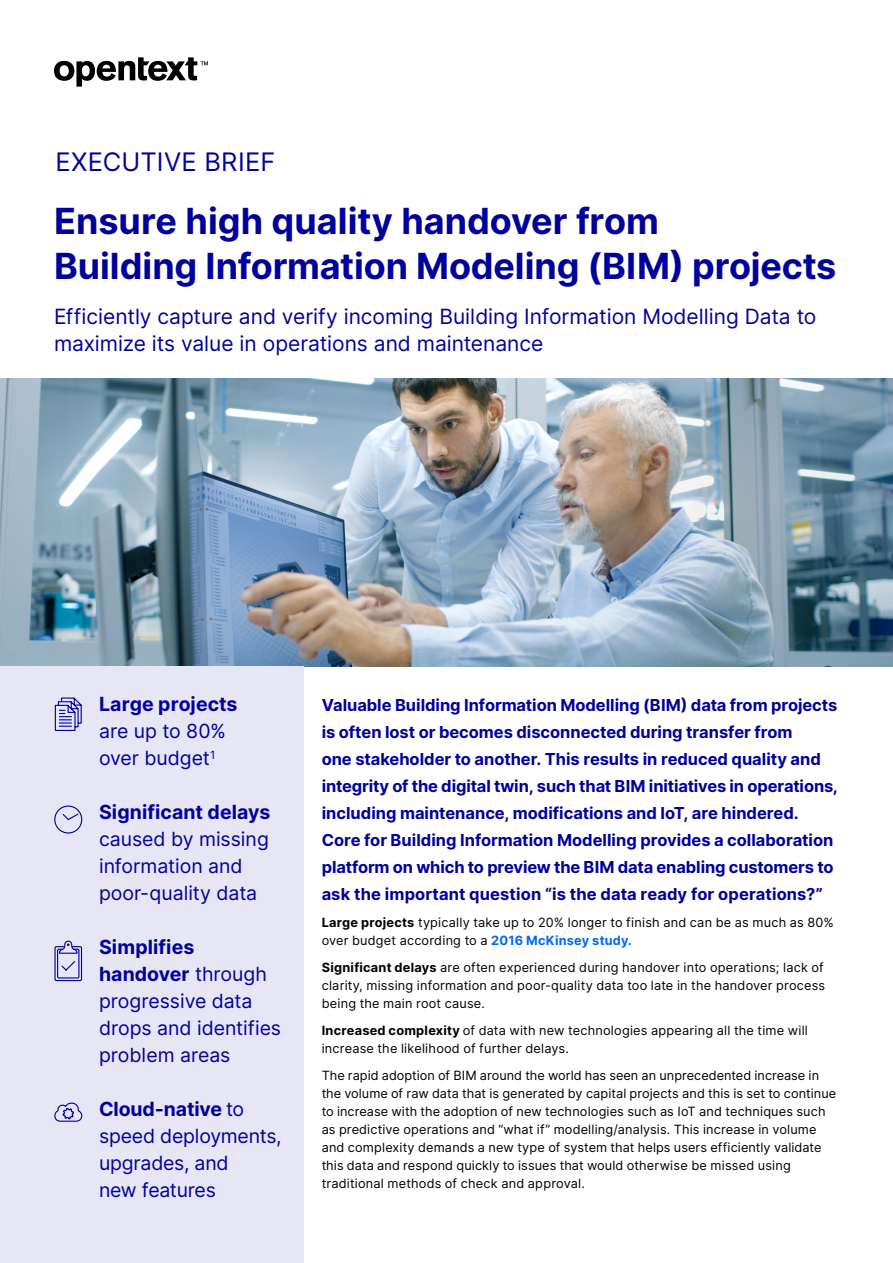
<style>
.page{position:relative;width:893px;height:1263px;background:#fff}
.page>*{position:absolute;margin:0;border:0;box-sizing:border-box;transform-origin:0 0}
.t1{font:700 36px/45px "Inter";color:#00009f}
.Document_type{font:25.5px "Inter";letter-spacing:.01em;color:#00009f}
.t2{font:21px/27px "Inter";color:#00009f}
.Sidebar_Stat{font:19.5px/27px "Inter";letter-spacing:-.005em;color:#00009f}
.Introduction_Paragra{font:700 16.5px/27px "Inter";letter-spacing:-.005em;color:#00009f}
.Body{font:12.75px/18px "Inter";letter-spacing:.01em;color:#000}
.s1{font-weight:700}
.s2{font-weight:700;color:#06f}
</style>
<div class="page">
<svg style="left:54px;top:57px;width:154px;height:30px"></svg>
<img style="left:0;top:378px;width:892px;height:288px">
<div style="left:0;top:666px;width:304px;height:597px;background:#e6e6f5"></div>
<svg style="left:54px;top:697px;width:28px;height:34px"></svg>
<svg style="left:54px;top:805px;width:29px;height:29px"></svg>
<svg style="left:54px;top:940px;width:29px;height:42px"></svg>
<svg style="left:54px;top:1102px;width:29px;height:20px"></svg>
<p class="Document_type" style="left:55px;top:143px;width:221px">EXECUTIVE BRIEF</p>
<h1 class="t1" style="left:54px;top:198px;width:784px">Ensure high quality handover from<br>Building Information Modeling (BIM) projects</h1>
<h2 class="t2" style="left:54px;top:302px;width:764px">Efficiently capture and verify incoming Building Information Modelling Data to maximize its value in operations and maintenance</h2>
<p class="Sidebar_Stat" style="left:99px;top:690px;width:140px"><span class="s1">Large projects </span>are up to 80% over budget<sup>1</sup></p>
<p class="Sidebar_Stat" style="left:99px;top:798px;width:173px"><span class="s1">Significant delays </span>caused by missing information and poor-quality data</p>
<p class="Sidebar_Stat" style="left:99px;top:933px;width:184px"><span class="s1">Simplifies handover</span> through progressive data drops and identifies problem areas</p>
<p class="Sidebar_Stat" style="left:99px;top:1095px;width:184px"><span class="s1">Cloud-native</span> to speed deployments, upgrades, and<br>new features</p>
<p class="Introduction_Paragra" style="left:322px;top:691px;width:518px">Valuable Building Information Modelling (BIM) data from projects is often lost or becomes disconnected during transfer from<br>one stakeholder to another. This results in reduced quality and integrity of the digital twin, such that BIM initiatives in operations, including maintenance, modifications and IoT, are hindered.<br>Core for Building Information Modelling provides a collaboration platform on which to preview the BIM data enabling customers to ask the important question “is the data ready for operations?”</p>
<p class="Body" style="left:322px;top:913px;width:514px"><span class="s1">Large projects</span> typically take up to 20% longer to finish and can be as much as 80% over budget according to a <span class="s2">2016 McKinsey study.</span></p>
<p class="Body" style="left:322px;top:958px;width:505px;text-align:justify"><span class="s1">Significant delays</span> are often experienced during handover into operations; lack of clarity, missing information and poor-quality data too late in the handover process being the main root cause.</p>
<p class="Body" style="left:322px;top:1021px;width:488px"><span class="s1">Increased complexity</span> of data with new technologies appearing all the time will increase the likelihood of further delays.</p>
<p class="Body" style="left:322px;top:1066px;width:516px">The rapid adoption of BIM around the world has seen an unprecedented increase in the volume of raw data that is generated by capital projects and this is set to continue to increase with the adoption of new technologies such as IoT and techniques such as predictive operations and “what if” modelling/analysis. This increase in volume and complexity demands a new type of system that helps users efficiently validate this data and respond quickly to issues that would otherwise be missed using traditional methods of check and approval.</p>
</div>
